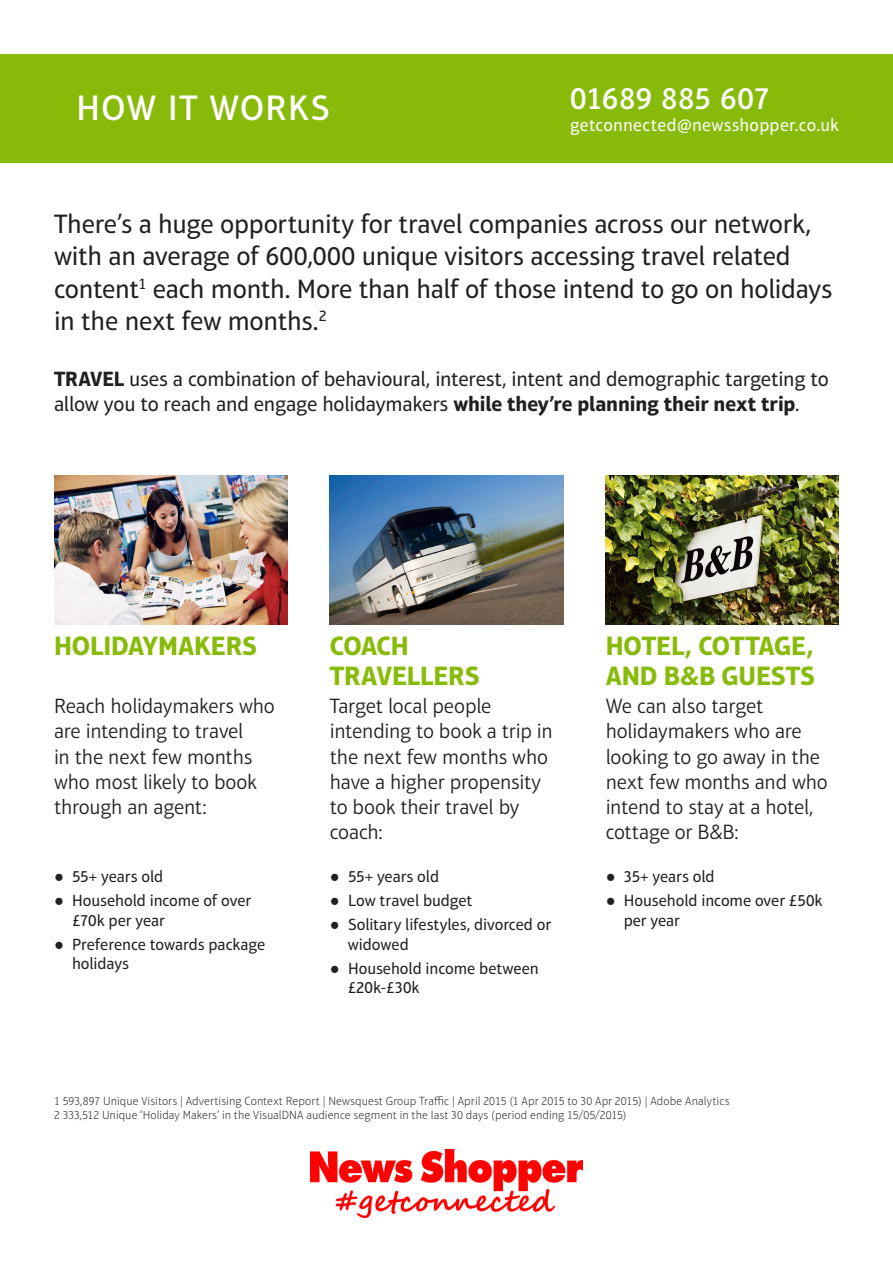
<style>
.page{position:relative;width:893px;height:1263px;background:#fff}
.page>*{position:absolute;margin:0;border:0;box-sizing:border-box;transform-origin:0 0}
.t1{font:500 36px "Aptifer Sans LT Pro";letter-spacing:.04em;color:#fff}
.t2{font:500 31.5px "Aptifer Sans LT Pro";letter-spacing:.005em;color:#fff}
.t3{font:27px/32.4px "Aptifer Sans LT Pro";letter-spacing:-.01em;color:#231f20}
.t4{font:700 27px/30px "Aptifer Sans LT Pro";letter-spacing:-.005em;color:#88bb09}
.t5{font:300 21px/25.2px "Aptifer Sans LT Pro";letter-spacing:-.01em;color:#231f20}
.t6{font:21px/25.2px "Aptifer Sans LT Pro";letter-spacing:-.01em;color:#231f20}
.t7{font:18px "Aptifer Sans LT Pro";letter-spacing:.015em;color:#fff}
.t8{font:16.5px/19.8px "Aptifer Sans LT Pro";letter-spacing:-.005em;color:#231f20}
.t9{font:100 12px "Aptifer Sans LT Pro";letter-spacing:.005em;color:#231f20}
.s1{font-weight:700}
.s2{font-family:"Segoe UI"}
</style>
<div class="page">
<div style="left:0;top:54px;width:893px;height:108px;background:#88bb09"></div>
<img style="left:310px;top:1149px;width:273px;height:68px">
<img style="left:330px;top:475px;width:233px;height:149px">
<img style="left:606px;top:475px;width:233px;height:149px">
<img style="left:54px;top:475px;width:233px;height:149px">
<p class="t1" style="left:77px;top:87px;width:255px">HOW IT WORKS</p>
<p class="t2" style="left:570px;top:80px;width:202px">01689 885 607</p>
<p class="t7" style="left:570px;top:114px;width:270px">getconnected@newsshopper.co.uk</p>
<p class="t3" style="left:54px;top:208px;width:780px">There’s a huge opportunity for travel companies across our network, with an average of 600,000 unique visitors accessing travel related content<sup>1</sup> each month. More than half of those intend to go on holidays in the next few months.<sup>2</sup></p>
<p class="t6" style="left:54px;top:366px;width:776px"><span class="s1">TRAVEL</span> uses a combination of behavioural, interest, intent and demographic targeting to allow you to reach and engage holidaymakers <span class="s1">while they’re planning their next trip</span>.</p>
<p class="t4" style="left:54px;top:630px;width:205px">HOLIDAYMAKERS</p>
<p class="t5" style="left:54px;top:693px;width:222px">Reach holidaymakers who are intending to travel<br>in the next few months who most likely to book through an agent:</p>
<p class="t8" style="left:54px;top:866px;width:111px"><span class="s2">●</span> 55+ years old</p>
<p class="t8" style="left:72px;top:890px;width:181px;text-indent:-18px"><span class="s2">●</span> Household income of over £70k per year</p>
<p class="t8" style="left:72px;top:934px;width:195px;text-indent:-18px"><span class="s2">●</span> Preference towards package holidays</p>
<p class="t4" style="left:330px;top:630px;width:80px">COACH</p>
<p class="t4" style="left:330px;top:660px;width:151px">TRAVELLERS</p>
<p class="t4" style="left:606px;top:630px;width:211px">HOTEL, COTTAGE,<br>AND B&amp;B GUESTS</p>
<p class="t5" style="left:330px;top:693px;width:224px">Target local people intending to book a trip in the next few months who have a higher propensity to book their travel by coach:</p>
<p class="t5" style="left:606px;top:693px;width:224px">We can also target holidaymakers who are looking to go away in the next few months and who intend to stay at a hotel, cottage or B&amp;B:</p>
<p class="t8" style="left:330px;top:866px;width:111px"><span class="s2">●</span> 55+ years old</p>
<p class="t8" style="left:330px;top:890px;width:144px"><span class="s2">●</span> Low travel budget</p>
<p class="t8" style="left:348px;top:914px;width:205px;text-indent:-18px"><span class="s2">●</span> Solitary lifestyles, divorced or widowed</p>
<p class="t8" style="left:348px;top:958px;width:193px;text-indent:-18px"><span class="s2">●</span> Household income between £20k-£30k</p>
<p class="t8" style="left:606px;top:866px;width:110px"><span class="s2">●</span> 35+ years old</p>
<p class="t8" style="left:624px;top:890px;width:200px;text-indent:-18px"><span class="s2">●</span> Household income over £50k per year</p>
<p class="t9" style="left:54px;top:1094px;width:677px">1 593,897 Unique Visitors | Advertising Context Report | Newsquest Group Traffic | April 2015 (1 Apr 2015 to 30 Apr 2015) | Adobe Analytics</p>
<p class="t9" style="left:54px;top:1109px;width:574px">2 333,512 Unique ‘Holiday Makers’ in the VisualDNA audience segment in the last 30 days (period ending 15/05/2015)</p>
</div>
